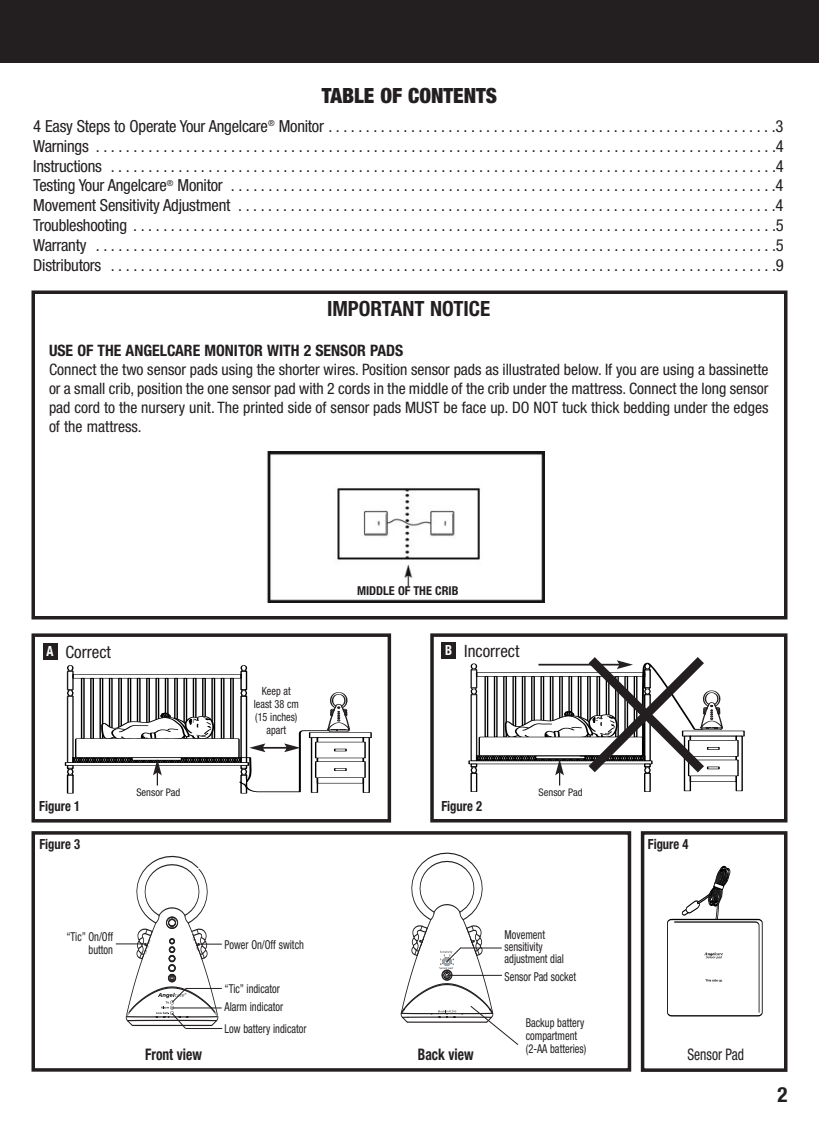
<style>
.page{position:relative;width:819px;height:1134px;background:#fff}
.page>*{position:absolute;margin:0;border:0;box-sizing:border-box;transform-origin:0 0}
.t1{font:700 condensed 21px "Helvetica Neue";color:#231f20}
.t2{font:900 condensed 21px "Helvetica Neue";color:#231f20}
.t3{font:condensed 16.97px "Helvetica Neue";color:#231f20}
.t4{font:condensed 16.62px/19.9px "Helvetica Neue";letter-spacing:-.015em;color:#231f20;text-align:justify}
.t5{font:700 condensed 15.92px "Helvetica Neue";color:#231f20;scale:.85 1}
.t6{font:condensed 15.92px "Helvetica Neue";color:#231f20;scale:.85 1}
.t7{font:condensed 15.75px/18.9px "Helvetica Neue";color:#231f20;text-align:justify}
.t8{font:700 condensed 15.75px "Helvetica Neue";color:#231f20}
.t9{font:700 condensed 14px "Helvetica Neue";color:#231f20;scale:.9 1}
.t10{font:condensed 12.25px/13px "Helvetica Neue";color:#231f20;scale:.85 1}
.t11{font:700 condensed 12.25px "Helvetica Neue";color:#231f20}
.t12{font:condensed 11.38px/13.1px "Helvetica Neue";color:#231f20;text-align:center;scale:.9 1}
.t13{font:condensed 10.5px "Helvetica Neue";color:#231f20}
.s1{font-weight:700;font-size:14px;color:#fff}
</style>
<div class="page">
<div style="left:32px;top:290px;width:756px;height:329px;border:4px solid #231f20"></div>
<div style="left:32px;top:831px;width:599px;height:241px;border:4px solid #231f20"></div>
<div style="left:0;top:0;width:819px;height:63px;background:#231f20"></div>
<div style="left:641px;top:831px;width:147px;height:241px;border:4px solid #231f20"></div>
<div style="left:667px;top:919px;width:96px;height:97px;border:1px solid #000;border-radius:4px"></div>
<svg style="left:674px;top:866px;width:86px;height:147px"></svg>
<hr style="left:116px;top:943px;width:30px;height:1px;background:#231f20">
<div style="left:442px;top:642px;width:14px;height:16px;background:#231f20"></div>
<div style="left:471px;top:773px;width:6px;height:19px;border:1px solid #000"></div>
<div style="left:644px;top:773px;width:7px;height:19px;border:1px solid #000"></div>
<div style="left:469px;top:760px;width:183px;height:4px;border:1px solid #000"></div>
<div style="left:684px;top:736px;width:7px;height:55px;border:1px solid #000"></div>
<div style="left:736px;top:736px;width:7px;height:55px;border:1px solid #000"></div>
<div style="left:430px;top:633px;width:358px;height:190px;border:4px solid #231f20"></div>
<div style="left:32px;top:633px;width:359px;height:190px;border:4px solid #231f20"></div>
<div style="left:67px;top:671px;width:6px;height:19px;border:1px solid #231f20"></div>
<svg style="left:66px;top:665px;width:8px;height:7px"></svg>
<div style="left:241px;top:671px;width:6px;height:19px;border:1px solid #000"></div>
<svg style="left:240px;top:665px;width:8px;height:7px"></svg>
<div style="left:65px;top:762px;width:184px;height:4px;border:1px solid #000"></div>
<div style="left:81px;top:678px;width:3px;height:61px;border:1px solid #000"></div>
<div style="left:90px;top:678px;width:4px;height:61px;border:1px solid #000"></div>
<div style="left:100px;top:678px;width:3px;height:61px;border:1px solid #000"></div>
<div style="left:109px;top:678px;width:3px;height:61px;border:1px solid #000"></div>
<div style="left:118px;top:678px;width:4px;height:61px;border:1px solid #000"></div>
<div style="left:128px;top:678px;width:3px;height:61px;border:1px solid #000"></div>
<div style="left:137px;top:678px;width:3px;height:61px;border:1px solid #000"></div>
<div style="left:146px;top:678px;width:4px;height:61px;border:1px solid #000"></div>
<div style="left:156px;top:678px;width:3px;height:61px;border:1px solid #000"></div>
<div style="left:165px;top:678px;width:3px;height:61px;border:1px solid #000"></div>
<div style="left:174px;top:678px;width:4px;height:61px;border:1px solid #000"></div>
<div style="left:184px;top:678px;width:3px;height:61px;border:1px solid #000"></div>
<div style="left:193px;top:678px;width:3px;height:61px;border:1px solid #000"></div>
<div style="left:202px;top:678px;width:4px;height:61px;border:1px solid #000"></div>
<div style="left:212px;top:678px;width:3px;height:61px;border:1px solid #000"></div>
<div style="left:221px;top:678px;width:3px;height:61px;border:1px solid #000"></div>
<div style="left:230px;top:678px;width:4px;height:61px;border:1px solid #000"></div>
<div style="left:317px;top:737px;width:47px;height:47px;border:1px solid #000"></div>
<div style="left:363px;top:737px;width:7px;height:56px;border:1px solid #000"></div>
<div style="left:316px;top:742px;width:49px;height:16px;background:#fff"></div>
<div style="left:316px;top:762px;width:49px;height:16px;background:#fff"></div>
<div style="left:43px;top:643px;width:14px;height:17px;background:#231f20"></div>
<svg style="left:66px;top:689px;width:284px;height:104px"></svg>
<svg style="left:470px;top:657px;width:253px;height:129px"></svg>
<svg style="left:125px;top:855px;width:97px;height:174px"></svg>
<img style="left:267px;top:452px;width:277px;height:151px">
<svg style="left:400px;top:852px;width:118px;height:193px"></svg>
<p class="t2" style="left:322px;top:88px;width:177px">TABLE OF CONTENTS</p>
<p class="t4" style="left:33px;top:117px;width:752px">4 Easy Steps to Operate Your Angelcare<sup>®</sup> Monitor . . . . . . . . . . . . . . . . . . . . . . . . . . . . . . . . . . . . . . . . . . . . . . . . . . . . . . . . . . . .3<br>Warnings . . . . . . . . . . . . . . . . . . . . . . . . . . . . . . . . . . . . . . . . . . . . . . . . . . . . . . . . . . . . . . . . . . . . . . . . . . . . . . . . . . . . . . . . . . .4<br>Instructions . . . . . . . . . . . . . . . . . . . . . . . . . . . . . . . . . . . . . . . . . . . . . . . . . . . . . . . . . . . . . . . . . . . . . . . . . . . . . . . . . . . . . . . . .4<br>Testing Your Angelcare<sup>®</sup> Monitor . . . . . . . . . . . . . . . . . . . . . . . . . . . . . . . . . . . . . . . . . . . . . . . . . . . . . . . . . . . . . . . . . . . . . . . . .4<br>Movement Sensitivity Adjustment . . . . . . . . . . . . . . . . . . . . . . . . . . . . . . . . . . . . . . . . . . . . . . . . . . . . . . . . . . . . . . . . . . . . . . . .4<br>Troubleshooting . . . . . . . . . . . . . . . . . . . . . . . . . . . . . . . . . . . . . . . . . . . . . . . . . . . . . . . . . . . . . . . . . . . . . . . . . . . . . . . . . . . . . .5<br>Warranty . . . . . . . . . . . . . . . . . . . . . . . . . . . . . . . . . . . . . . . . . . . . . . . . . . . . . . . . . . . . . . . . . . . . . . . . . . . . . . . . . . . . . . . . . . .5<br>Distributors . . . . . . . . . . . . . . . . . . . . . . . . . . . . . . . . . . . . . . . . . . . . . . . . . . . . . . . . . . . . . . . . . . . . . . . . . . . . . . . . . . . . . . . . .9</p>
<p class="t1" style="left:327px;top:301px;width:165px">IMPORTANT NOTICE</p>
<p class="t8" style="left:49px;top:345px;width:356px">USE OF THE ANGELCARE MONITOR WITH 2 SENSOR PADS</p>
<p class="t7" style="left:49px;top:362px;width:721px">Connect the two sensor pads using the shorter wires. Position sensor pads as illustrated below. If you are using a bassinette or a small crib, position the one sensor pad with 2 cords in the middle of the crib under the mattress. Connect the long sensor pad cord to the nursery unit. The printed side of sensor pads MUST be face up. DO NOT tuck thick bedding under the edges of the mattress.</p>
<p class="t3" style="left:47px;top:646px;width:66px"><span class="s1">A</span> Correct</p>
<p class="t11" style="left:357px;top:584px;width:103px">MIDDLE OF THE CRIB</p>
<p class="t12" style="left:254px;top:685px;width:51px">Keep at least 38 cm (15 inches) apart</p>
<p class="t3" style="left:445px;top:644px;width:76px"><span class="s1">B</span> Incorrect</p>
<p class="t13" style="left:136px;top:788px;width:45px">Sensor Pad</p>
<p class="t13" style="left:539px;top:788px;width:45px">Sensor Pad</p>
<p class="t9" style="left:39px;top:801px;width:47px">Figure 1</p>
<p class="t9" style="left:441px;top:801px;width:47px">Figure 2</p>
<p class="t9" style="left:39px;top:839px;width:47px">Figure 3</p>
<p class="t9" style="left:648px;top:839px;width:47px">Figure 4</p>
<p class="t10" style="left:66px;top:931px;width:56px;text-align:right">“Tic” On/Off button</p>
<p class="t10" style="left:225px;top:939px;width:95px">Power On/Off switch</p>
<p class="t10" style="left:505px;top:930px;width:71px;line-height:12.1px">Movement sensitivity adjustment dial</p>
<p class="t10" style="left:505px;top:971px;width:86px">Sensor Pad socket</p>
<p class="t10" style="left:225px;top:980px;width:71px;line-height:18.6px">“Tic” indicator<br>Alarm indicator</p>
<p class="t10" style="left:225px;top:1023px;width:98px">Low battery indicator</p>
<p class="t10" style="left:526px;top:1017px;width:73px">Backup battery compartment (2-AA batteries)</p>
<p class="t5" style="left:145px;top:1048px;width:68px">Front view</p>
<p class="t5" style="left:418px;top:1048px;width:67px">Back view</p>
<p class="t6" style="left:687px;top:1048px;width:68px">Sensor Pad</p>
<p class="t1" style="left:777px;top:1087px;width:12px">2</p>
</div>
